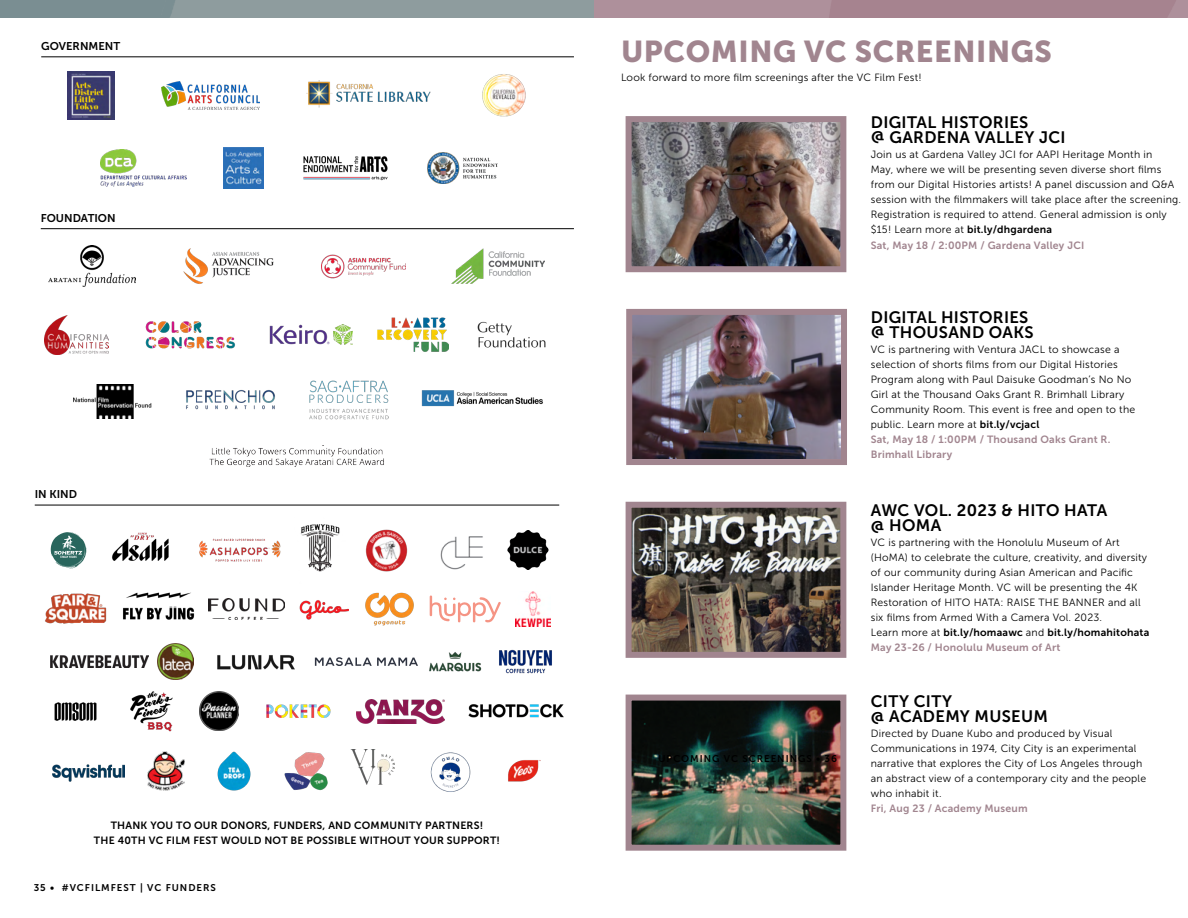
<style>
.page{position:relative;width:1188px;height:918px;background:#fff}
.page>*{position:absolute;margin:0;border:0;box-sizing:border-box;transform-origin:0 0}
.toc_header{font:30px "Museo Sans 900";letter-spacing:.02em;color:#a1858f}
.Shorts_2{font:16.5px "Museo Sans 700";letter-spacing:.02em;color:#000}
.Competition_with_Preface{font:16.5px "Museo Sans 700";letter-spacing:.02em;color:#000}
.Venues{font:11.25px "Museo Sans 700";color:#000}
.Competition_with_Preface-2{font:10.5px/15px "Museo Sans 300";letter-spacing:.02em;color:#000}
.Competition_with_Preface-3{font:10.5px "Museo Sans 700";letter-spacing:.02em;color:#000}
.Competition_with_Preface-4{font:10.5px/15px "Museo Sans 700";letter-spacing:.02em;color:#a1858f}
.t1{font:9.75px "Museo Sans 700";letter-spacing:.1em;color:#000}
.s1{font-family:"Museo Sans 700"}
.s2{font-family:"Museo Sans 300"}
</style>
<div class="page">
<img style="left:440px;top:536px;width:43px;height:34px">
<img style="left:310px;top:380px;width:78px;height:39px">
<hr style="left:41px;top:57px;width:533px;height:1px;background:#000">
<img style="left:67px;top:72px;width:48px;height:47px">
<img style="left:161px;top:81px;width:99px;height:28px">
<img style="left:482px;top:74px;width:44px;height:43px">
<img style="left:306px;top:80px;width:125px;height:28px">
<img style="left:303px;top:156px;width:85px;height:25px">
<img style="left:223px;top:148px;width:41px;height:40px">
<img style="left:100px;top:150px;width:86px;height:36px">
<img style="left:428px;top:152px;width:69px;height:32px">
<img style="left:633px;top:316px;width:207px;height:142px">
<div style="left:626px;top:309px;width:221px;height:156px;border:6px solid #a1858f"></div>
<img style="left:633px;top:509px;width:206px;height:142px">
<div style="left:626px;top:502px;width:220px;height:156px;border:6px solid #a1858f"></div>
<hr style="left:35px;top:505px;width:524px;height:1px;background:#000">
<img style="left:633px;top:702px;width:206px;height:142px">
<div style="left:626px;top:695px;width:220px;height:156px;border:6px solid #a1858f"></div>
<img style="left:633px;top:123px;width:206px;height:142px">
<div style="left:626px;top:116px;width:220px;height:156px;border:6px solid #a1858f"></div>
<svg style="left:51px;top:532px;width:35px;height:37px"></svg>
<img style="left:508px;top:530px;width:40px;height:40px">
<img style="left:45px;top:593px;width:62px;height:31px">
<img style="left:209px;top:599px;width:76px;height:20px">
<svg style="left:430px;top:596px;width:71px;height:26px"></svg>
<img style="left:515px;top:591px;width:35px;height:36px">
<hr style="left:41px;top:228px;width:533px;height:1px;background:#000">
<img style="left:209px;top:447px;width:175px;height:20px">
<img style="left:365px;top:529px;width:43px;height:43px">
<img style="left:45px;top:315px;width:64px;height:39px">
<img style="left:377px;top:317px;width:71px;height:35px">
<img style="left:499px;top:649px;width:53px;height:25px">
<img style="left:356px;top:699px;width:88px;height:24px">
<img style="left:145px;top:321px;width:90px;height:28px">
<img style="left:48px;top:246px;width:88px;height:40px">
<img style="left:183px;top:248px;width:91px;height:36px">
<img style="left:321px;top:254px;width:85px;height:25px">
<img style="left:451px;top:248px;width:94px;height:36px">
<img style="left:269px;top:324px;width:83px;height:21px">
<img style="left:477px;top:321px;width:69px;height:27px">
<img style="left:51px;top:656px;width:98px;height:12px">
<img style="left:157px;top:643px;width:37px;height:37px">
<img style="left:217px;top:655px;width:78px;height:15px">
<img style="left:429px;top:652px;width:53px;height:20px">
<svg style="left:315px;top:657px;width:103px;height:9px"></svg>
<img style="left:421px;top:390px;width:122px;height:17px">
<img style="left:186px;top:390px;width:89px;height:20px">
<img style="left:74px;top:384px;width:77px;height:34px">
<img style="left:112px;top:532px;width:57px;height:29px">
<img style="left:130px;top:691px;width:43px;height:41px">
<img style="left:123px;top:592px;width:71px;height:28px">
<img style="left:299px;top:600px;width:50px;height:20px">
<img style="left:365px;top:592px;width:49px;height:34px">
<img style="left:147px;top:752px;width:37px;height:39px">
<img style="left:217px;top:751px;width:34px;height:40px">
<img style="left:284px;top:752px;width:44px;height:39px">
<img style="left:352px;top:750px;width:42px;height:34px">
<img style="left:430px;top:752px;width:41px;height:40px">
<img style="left:508px;top:760px;width:33px;height:22px">
<img style="left:52px;top:764px;width:73px;height:18px">
<img style="left:468px;top:704px;width:96px;height:14px">
<img style="left:266px;top:704px;width:65px;height:14px">
<img style="left:199px;top:692px;width:40px;height:39px">
<img style="left:54px;top:702px;width:43px;height:19px">
<img style="left:199px;top:538px;width:82px;height:24px">
<img style="left:300px;top:524px;width:40px;height:48px">
<p class="Venues" style="left:41px;top:40px;width:81px">GOVERNMENT</p>
<p class="Venues" style="left:41px;top:212px;width:76px">FOUNDATION</p>
<p class="Venues" style="left:35px;top:488px;width:44px">IN KIND</p>
<p class="Competition_with_Preface-3" style="left:111px;top:819px;width:374px">THANK YOU TO OUR DONORS, FUNDERS, AND COMMUNITY PARTNERS!</p>
<p class="Competition_with_Preface-3" style="left:94px;top:834px;width:408px">THE 40TH VC FILM FEST WOULD NOT BE POSSIBLE WITHOUT YOUR SUPPORT!</p>
<p class="t1" style="left:34px;top:882px;width:184px">35 • #VCFILMFEST | VC FUNDERS</p>
<p class="toc_header" style="left:621px;top:34px;width:432px">UPCOMING VC SCREENINGS</p>
<p class="Competition_with_Preface-2" style="left:621px;top:70px;width:302px">Look forward to more film screenings after the VC Film Fest!</p>
<p class="Competition_with_Preface" style="left:871px;top:114px;width:159px">DIGITAL HISTORIES</p>
<p class="Competition_with_Preface" style="left:871px;top:129px;width:196px">@ GARDENA VALLEY JCI</p>
<p class="Competition_with_Preface-2" style="left:871px;top:147px;width:312px">Join us at Gardena Valley JCI for AAPI Heritage Month in<br>May, where we will be presenting seven diverse short films from our Digital Histories artists! A panel discussion and Q&amp;A session with the filmmakers will take place after the screening.<br>Registration is required to attend. General admission is only $15! Learn more at <span class="s1">bit.ly/dhgardena</span></p>
<p class="Competition_with_Preface-4" style="left:871px;top:237px;width:215px">Sat, May 18 / 2:00PM / Gardena Valley JCI</p>
<p class="Shorts_2" style="left:871px;top:308px;width:159px">DIGITAL HISTORIES</p>
<p class="Shorts_2" style="left:871px;top:323px;width:164px">@ THOUSAND OAKS</p>
<p class="Competition_with_Preface-2" style="left:871px;top:342px;width:266px">VC is partnering with Ventura JACL to showcase a selection of shorts films from our Digital Histories Program along with Paul Daisuke Goodman’s No No Girl at the Thousand Oaks Grant R. Brimhall Library Community Room. This event is free and open to the public. Learn more at <span class="s1">bit.ly/vcjacl</span></p>
<p class="Competition_with_Preface-4" style="left:871px;top:432px;width:241px">Sat, May 18 / 1:00PM / Thousand Oaks Grant R.<br>Brimhall Library</p>
<p class="t1" style="left:658px;top:753px;width:180px">UPCOMING VC SCREENINGS • 36</p>
<p class="Shorts_2" style="left:871px;top:501px;width:238px">AWC VOL. 2023 &amp; HITO HATA</p>
<p class="Shorts_2" style="left:871px;top:516px;width:72px">@ HOMA</p>
<p class="Competition_with_Preface-2" style="left:871px;top:535px;width:278px">VC is partnering with the Honolulu Museum of Art (HoMA) to celebrate the culture, creativity, and diversity of our community during Asian American and Pacific Islander Heritage Month. VC will be presenting the 4K Restoration of HITO HATA: RAISE THE BANNER and all six films from Armed With a Camera Vol. 2023.</p>
<p class="Competition_with_Preface-3" style="left:871px;top:626px;width:280px"><span class="s2">Learn more at</span> bit.ly/homaawc <span class="s2">and</span> bit.ly/homahitohata</p>
<p class="Competition_with_Preface-4" style="left:871px;top:640px;width:191px">May 23-26 / Honolulu Museum of Art</p>
<p class="Shorts_2" style="left:871px;top:692px;width:83px">CITY CITY</p>
<p class="Shorts_2" style="left:871px;top:707px;width:179px">@ ACADEMY MUSEUM</p>
<p class="Competition_with_Preface-2" style="left:871px;top:726px;width:277px">Directed by Duane Kubo and produced by Visual Communications in 1974, City City is an experimental narrative that explores the City of Los Angeles through an abstract view of a contemporary city and the people who inhabit it.</p>
<p class="Competition_with_Preface-4" style="left:871px;top:801px;width:158px">Fri, Aug 23 / Academy Museum</p>
</div>
